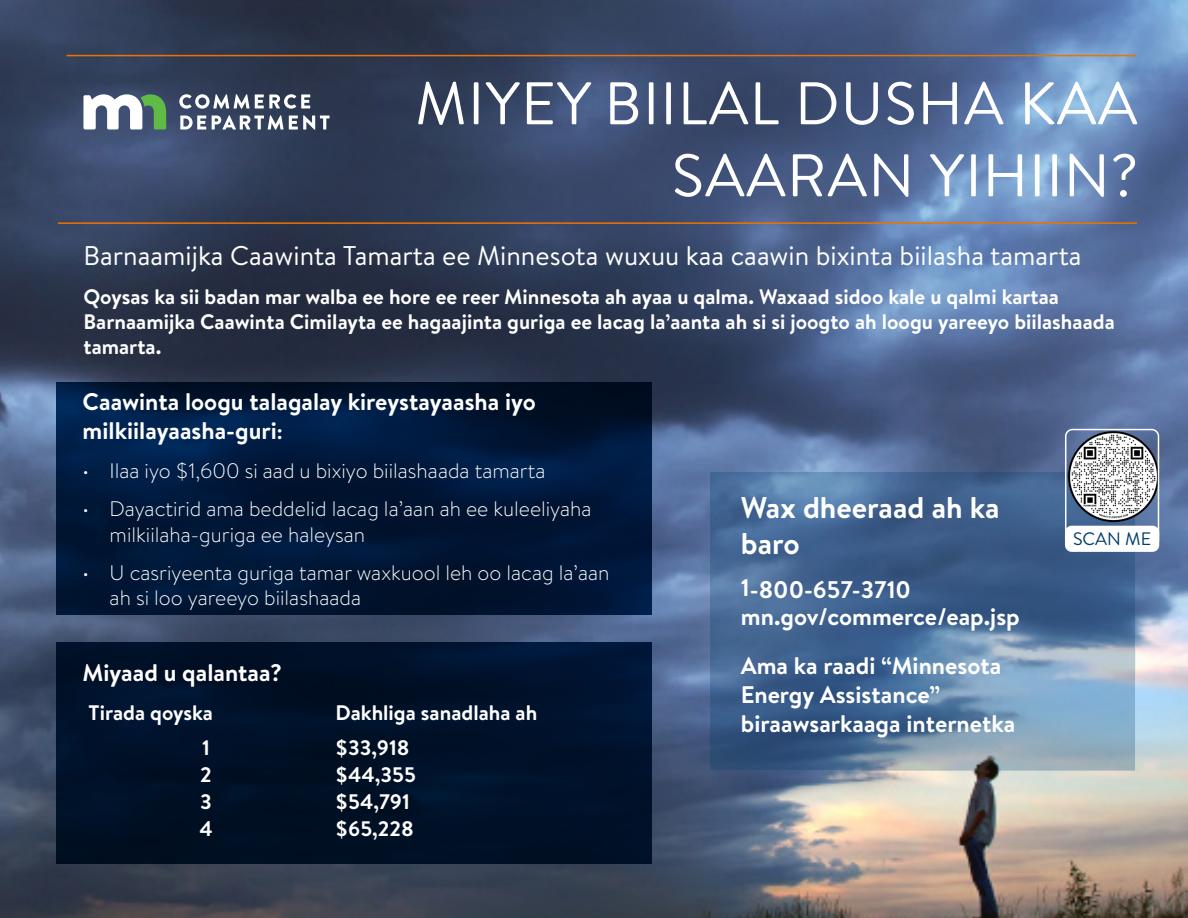
<style>
.page{position:relative;width:1188px;height:918px;background:#fff}
.page>*{position:absolute;margin:0;border:0;box-sizing:border-box;transform-origin:0 0}
.t1{font:60px/72px "Brandon Text";letter-spacing:.02em;color:#fff;text-align:right}
.t2{font:700 30px/36px "Brandon Text";color:#fff}
.t3{font:27px "Brandon Text";color:#fff}
.t4{font:700 24px/28.8px "Brandon Text";color:#fff}
.t5{font:700 21px/25.2px "Brandon Text";color:#fff}
.t6{font:300 21px/25.2px "Brandon Text";color:#fff}
.t7{font:18px "Brandon Text";color:#003e6b}
.s1{font-size:21px}
</style>
<div class="page">
<img style="left:0;top:0;width:1188px;height:918px">
<svg style="left:56px;top:382px;width:596px;height:233px;background:#001738"></svg>
<svg style="left:708px;top:470px;width:429px;height:302px;background:#517299"></svg>
<div style="left:56px;top:643px;width:596px;height:221px;background:#001127"></div>
<hr style="left:58px;top:222px;width:1079px;height:2px;background:#ef7100">
<hr style="left:66px;top:55px;width:1070px;height:1px;background:#ef7100">
<svg style="left:83px;top:94px;width:83px;height:35px"></svg>
<svg style="left:179px;top:94px;width:131px;height:15px"></svg>
<svg style="left:180px;top:116px;width:26px;height:14px"></svg>
<svg style="left:212px;top:115px;width:118px;height:15px"></svg>
<img style="left:1067px;top:430px;width:94px;height:94px">
<div style="left:1065px;top:526px;width:94px;height:26px;background:#fff;border-radius:7px"></div>
<div style="left:1065px;top:429px;width:94px;height:119px;border:2px solid #fff;border-radius:7px"></div>
<p class="t1" style="left:415px;top:65px;width:725px">MIYEY BIILAL DUSHA KAA<br>SAARAN YIHIIN?</p>
<p class="t3" style="left:83px;top:237px;width:1000px">Barnaamijka Caawinta Tamarta ee Minnesota wuxuu kaa caawin bixinta biilasha tamarta</p>
<p class="t5" style="left:83px;top:284px;width:1033px">Qoysas ka sii badan mar walba ee hore ee reer Minnesota ah ayaa u qalma. Waxaad sidoo kale u qalmi kartaa<br>Barnaamijka Caawinta Cimilayta ee hagaajinta guriga ee lacag la’aanta ah si si joogto ah loogu yareeyo biilashaada tamarta.</p>
<p class="t4" style="left:83px;top:387px;width:455px">Caawinta loogu talagalay kireystayaasha iyo milkiilayaasha-guri<span class="s1">:</span></p>
<p class="t6" style="left:83px;top:457px;width:464px">• Ilaa iyo $1,600 si aad u bixiyo biilashaada tamarta</p>
<p class="t6" style="left:110px;top:496px;width:483px;text-indent:-27px">• Dayactirid ama beddelid lacag la’aan ah ee kuleeliyaha milkiilaha-guriga ee haleysan</p>
<p class="t6" style="left:110px;top:560px;width:501px;text-indent:-27px">• U casriyeenta guriga tamar waxkuool leh oo lacag la’aan ah si loo yareeyo biilashaada</p>
<p class="t4" style="left:83px;top:658px;width:201px">Miyaad u qalantaa?</p>
<p class="t5" style="left:89px;top:699px;width:126px">Tirada qoyska</p>
<p class="t5" style="left:336px;top:699px;width:203px">Dakhliga sanadlaha ah</p>
<p class="t5" style="left:202px;top:735px;width:9px">1</p>
<p class="t5" style="left:336px;top:735px;width:76px">$33,918</p>
<p class="t5" style="left:200px;top:762px;width:13px">2</p>
<p class="t5" style="left:336px;top:762px;width:82px">$44,355</p>
<p class="t5" style="left:200px;top:789px;width:13px">3</p>
<p class="t5" style="left:336px;top:789px;width:76px">$54,791</p>
<p class="t5" style="left:199px;top:815px;width:15px">4</p>
<p class="t5" style="left:336px;top:815px;width:80px">$65,228</p>
<p class="t2" style="left:741px;top:489px;width:260px">Wax dheeraad ah ka baro</p>
<p class="t4" style="left:741px;top:575px;width:280px;line-height:27.3px">1-800-657-3710 mn.gov/commerce/eap.jsp</p>
<p class="t4" style="left:741px;top:651px;width:276px">Ama ka raadi “Minnesota<br>Energy Assistance” biraawsarkaaga internetka</p>
<p class="t7" style="left:1073px;top:526px;width:80px">SCAN ME</p>
</div>
